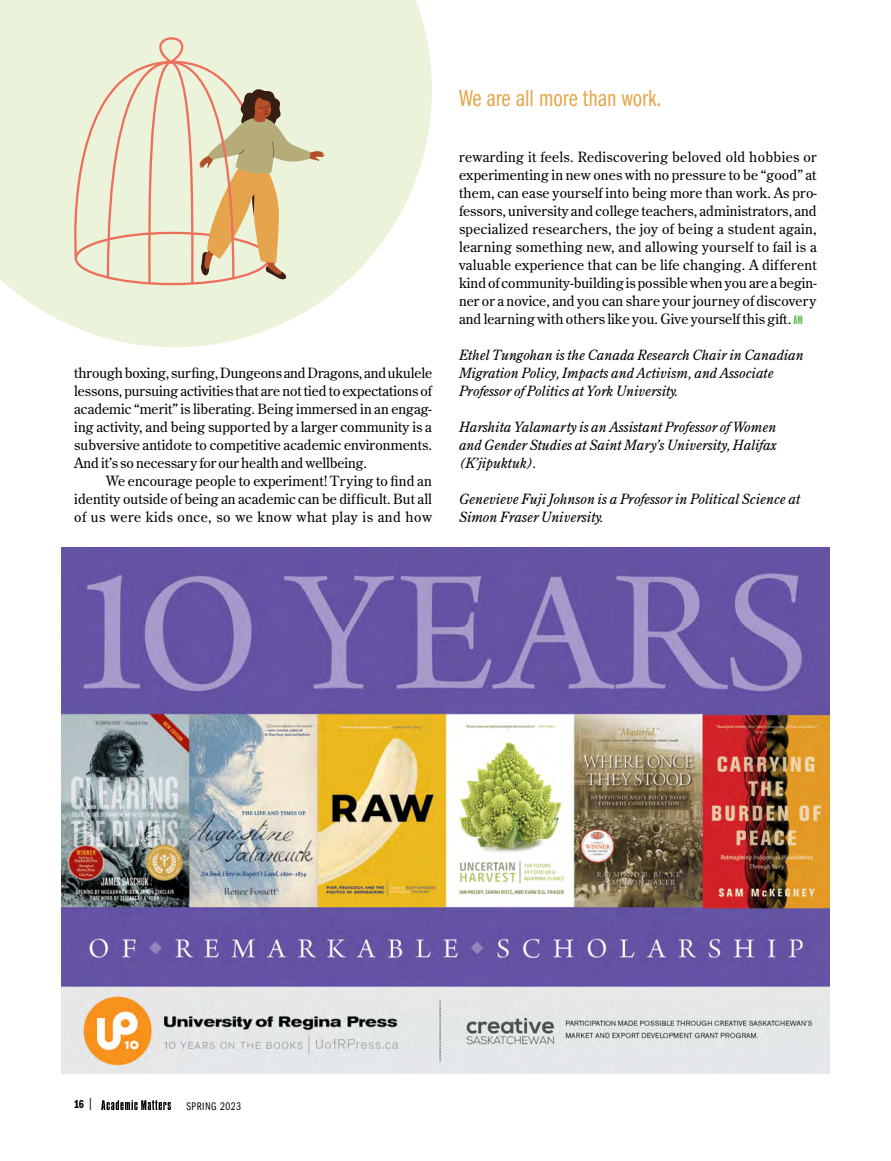
<style>
.page{position:relative;width:891px;height:1161px;background:#fff}
.page>*{position:absolute;margin:0;border:0;box-sizing:border-box;transform-origin:0 0}
.PULL_QUOTES{font:24px "Franklin Gothic LT Pro Bk Cm";color:#e6a54c}
.BODY{font:14.1px/18px "Century Old Style Std";letter-spacing:.005em;color:#000;text-align:justify}
.SIGN-OFF{font:italic 14.1px/18px "Century Old Style Std";color:#000}
.t1{font:12px "Franklin Gothic LT Pro Dm Cm";color:#000}
.t2{font:11.4px "Franklin Gothic LT Pro Bk Cm";letter-spacing:.05em;color:#000}
.s1{font-family:"Franklin Gothic LT Pro Bk Cm"}
</style>
<div class="page">
<svg style="left:101px;top:1100px;width:70px;height:10px"></svg>
<svg style="left:793px;top:315px;width:9px;height:9px"></svg>
<img style="left:61px;top:548px;width:769px;height:526px">
<svg style="left:0;top:0;width:432px;height:347px;fill:#ebf4db"></svg>
<svg style="left:73px;top:37px;width:252px;height:248px;background:#e4dfc1"></svg>
<h4 class="BODY" style="left:74px;top:364px;width:359px">through boxing, surfing, Dungeons and Dragons, and ukulele lessons, pursuing activities that are not tied to expectations of academic “merit” is liberating. Being immersed in an engag&shy;ing activity, and being supported by a larger community is a subversive antidote to competitive academic environments.<br>And it’s so necessary for our health and wellbeing.</h4>
<h4 class="BODY" style="left:74px;top:472px;width:359px;text-indent:32px">We encourage people to experiment! Trying to find an identity outside of being an academic can be difficult. But all of us were kids once, so we know what play is and how</h4>
<p class="PULL_QUOTES" style="left:459px;top:85px;width:204px">We are all more than work.</p>
<h4 class="BODY" style="left:459px;top:148px;width:359px">rewarding it feels. Rediscovering beloved old hobbies or experimenting in new ones with no pressure to be “good” at them, can ease yourself into being more than work. As pro&shy;fessors, university and college teachers, administrators, and specialized researchers, the joy of being a student again, learning something new, and allowing yourself to fail is a valuable experience that can be life changing. A different kind of community-building is possible when you are a begin&shy;ner or a novice, and you can share your journey of discovery and learning with others like you. Give yourself this gift.</h4>
<p class="SIGN-OFF" style="left:459px;top:346px;width:346px">Ethel Tungohan is the Canada Research Chair in Canadian<br>Migration Policy, Impacts and Activism, and Associate<br>Professor of Politics at York University.</p>
<p class="SIGN-OFF" style="left:459px;top:418px;width:319px;text-align:justify">Harshita Yalamarty is an Assistant Professor of Women and Gender Studies at Saint Mary’s University, Halifax (K’jipuktuk).</p>
<p class="SIGN-OFF" style="left:459px;top:490px;width:343px">Genevieve Fuji Johnson is a Professor in Political Science at<br>Simon Fraser University.</p>
<p class="t1" style="left:74px;top:1098px;width:21px">16 <span class="s1">|</span></p>
<p class="t2" style="left:186px;top:1100px;width:56px">SPRING 2023</p>
</div>
